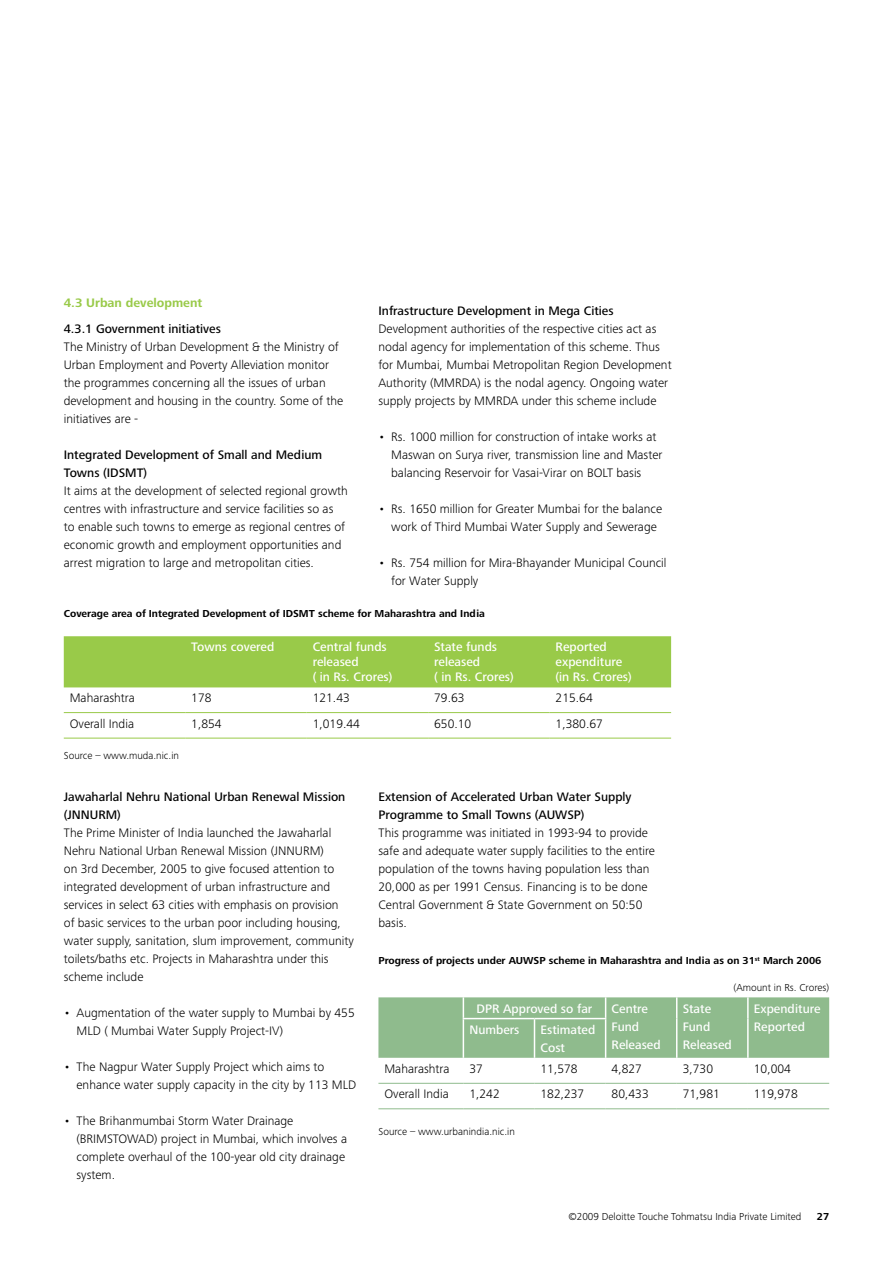
<style>
.page{position:relative;width:893px;height:1263px;background:#fff}
.page>*{position:absolute;margin:0;border:0;box-sizing:border-box;transform-origin:0 0}
.t1{font:300 12.75px/18px "Frutiger Next Pro";color:#000}
.t2{font:500 12.75px/18px "Frutiger Next Pro";color:#000}
.t3{font:500 12.75px/15px "Frutiger Next Pro";color:#fff}
.t4{font:700 12.75px "Frutiger Next Pro";color:#99ca49}
.t5{font:700 10.5px "Frutiger Next Pro";color:#000}
.t6{font:300 10.5px "Frutiger Next Pro";color:#000}
</style>
<div class="page">
<div style="left:64px;top:636px;width:607px;height:51px;background:#99ca49"></div>
<hr style="left:64px;top:712px;width:121px;height:1px;background:#99ca49">
<hr style="left:185px;top:712px;width:122px;height:1px;background:#99ca49">
<hr style="left:307px;top:712px;width:121px;height:1px;background:#99ca49">
<hr style="left:428px;top:712px;width:122px;height:1px;background:#99ca49">
<hr style="left:550px;top:712px;width:121px;height:1px;background:#99ca49">
<hr style="left:64px;top:738px;width:121px;height:1px;background:#99ca49">
<hr style="left:185px;top:738px;width:122px;height:1px;background:#99ca49">
<hr style="left:307px;top:738px;width:121px;height:1px;background:#99ca49">
<hr style="left:428px;top:738px;width:122px;height:1px;background:#99ca49">
<hr style="left:550px;top:738px;width:121px;height:1px;background:#99ca49">
<div style="left:378px;top:997px;width:451px;height:61px;background:#8fbb8d"></div>
<hr style="left:747px;top:997px;width:2px;height:21px;background:#fff">
<hr style="left:676px;top:1018px;width:1px;height:40px;background:#fff">
<hr style="left:747px;top:1018px;width:2px;height:40px;background:#fff">
<hr style="left:463px;top:1018px;width:71px;height:1px;background:#fff">
<hr style="left:463px;top:1019px;width:1px;height:39px;background:#fff">
<hr style="left:534px;top:1018px;width:72px;height:1px;background:#fff">
<hr style="left:534px;top:1019px;width:1px;height:39px;background:#fff">
<hr style="left:605px;top:1019px;width:1px;height:39px;background:#fff">
<hr style="left:378px;top:1083px;width:85px;height:1px;background:#8fbb8d">
<hr style="left:463px;top:1083px;width:71px;height:1px;background:#8fbb8d">
<hr style="left:534px;top:1083px;width:72px;height:1px;background:#8fbb8d">
<hr style="left:606px;top:1083px;width:71px;height:1px;background:#8fbb8d">
<hr style="left:677px;top:1083px;width:71px;height:1px;background:#8fbb8d">
<hr style="left:748px;top:1083px;width:81px;height:1px;background:#8fbb8d">
<hr style="left:378px;top:1108px;width:85px;height:1px;background:#8fbb8d">
<hr style="left:463px;top:1108px;width:71px;height:1px;background:#8fbb8d">
<hr style="left:534px;top:1108px;width:72px;height:1px;background:#8fbb8d">
<hr style="left:606px;top:1108px;width:71px;height:1px;background:#8fbb8d">
<hr style="left:677px;top:1108px;width:71px;height:1px;background:#8fbb8d">
<hr style="left:748px;top:1108px;width:81px;height:1px;background:#8fbb8d">
<p class="t4" style="left:64px;top:295px;width:140px">4.3 Urban development</p>
<p class="t2" style="left:64px;top:319px;width:159px">4.3.1 Government initiatives</p>
<p class="t1" style="left:64px;top:337px;width:281px">The Ministry of Urban Development &amp; the Ministry of Urban Employment and Poverty Alleviation monitor the programmes concerning all the issues of urban development and housing in the country. Some of the initiatives are -</p>
<p class="t2" style="left:64px;top:445px;width:260px">Integrated Development of Small and Medium<br>Towns (IDSMT)</p>
<p class="t1" style="left:64px;top:481px;width:286px">It aims at the development of selected regional growth centres with infrastructure and service facilities so as<br>to enable such towns to emerge as regional centres of economic growth and employment opportunities and arrest migration to large and metropolitan cities.</p>
<p class="t2" style="left:378px;top:301px;width:237px">Infrastructure Development in Mega Cities</p>
<p class="t1" style="left:378px;top:319px;width:295px">Development authorities of the respective cities act as nodal agency for implementation of this scheme. Thus for Mumbai, Mumbai Metropolitan Region Development Authority (MMRDA) is the nodal agency. Ongoing water supply projects by MMRDA under this scheme include</p>
<p class="t1" style="left:391px;top:427px;width:273px;text-indent:-13px">• Rs. 1000 million for construction of intake works at<br>Maswan on Surya river, transmission line and Master balancing Reservoir for Vasai-Virar on BOLT basis</p>
<p class="t1" style="left:378px;top:499px;width:285px;text-align:center">• Rs. 1650 million for Greater Mumbai for the balance work of Third Mumbai Water Supply and Sewerage</p>
<p class="t1" style="left:391px;top:553px;width:277px;text-indent:-13px">• Rs. 754 million for Mira-Bhayander Municipal Council for Water Supply</p>
<p class="t5" style="left:64px;top:607px;width:423px">Coverage area of Integrated Development of IDSMT scheme for Maharashtra and India</p>
<p class="t3" style="left:191px;top:640px;width:85px">Towns covered</p>
<p class="t3" style="left:313px;top:640px;width:81px">Central funds released<br>( in Rs. Crores)</p>
<p class="t3" style="left:434px;top:640px;width:81px">State funds released<br>( in Rs. Crores)</p>
<p class="t3" style="left:556px;top:640px;width:78px">Reported expenditure (in Rs. Crores)</p>
<p class="t1" style="left:70px;top:689px;width:67px">Maharashtra</p>
<p class="t1" style="left:191px;top:689px;width:22px">178</p>
<p class="t1" style="left:313px;top:689px;width:39px">121.43</p>
<p class="t1" style="left:434px;top:689px;width:32px">79.63</p>
<p class="t1" style="left:556px;top:689px;width:39px">215.64</p>
<p class="t1" style="left:70px;top:714px;width:66px">Overall India</p>
<p class="t1" style="left:191px;top:714px;width:32px">1,854</p>
<p class="t1" style="left:313px;top:714px;width:49px">1,019.44</p>
<p class="t1" style="left:434px;top:714px;width:39px">650.10</p>
<p class="t1" style="left:556px;top:714px;width:49px">1,380.67</p>
<p class="t6" style="left:64px;top:750px;width:117px">Source – www.muda.nic.in</p>
<p class="t2" style="left:64px;top:787px;width:283px">Jawaharlal Nehru National Urban Renewal Mission (JNNURM)</p>
<p class="t1" style="left:64px;top:823px;width:291px">The Prime Minister of India launched the Jawaharlal Nehru National Urban Renewal Mission (JNNURM)<br>on 3rd December, 2005 to give focused attention to integrated development of urban infrastructure and services in select 63 cities with emphasis on provision<br>of basic services to the urban poor including housing, water supply, sanitation, slum improvement, community toilets/baths etc. Projects in Maharashtra under this scheme include</p>
<p class="t1" style="left:77px;top:1003px;width:280px;text-indent:-13px">• Augmentation of the water supply to Mumbai by 455<br>MLD ( Mumbai Water Supply Project-IV)</p>
<p class="t1" style="left:77px;top:1057px;width:281px;text-indent:-13px">• The Nagpur Water Supply Project which aims to enhance water supply capacity in the city by 113 MLD</p>
<p class="t1" style="left:77px;top:1111px;width:272px;text-indent:-13px">• The Brihanmumbai Storm Water Drainage (BRIMSTOWAD) project in Mumbai, which involves a complete overhaul of the 100-year old city drainage system.</p>
<p class="t2" style="left:378px;top:787px;width:255px">Extension of Accelerated Urban Water Supply<br>Programme to Small Towns (AUWSP)</p>
<p class="t1" style="left:378px;top:823px;width:278px">This programme was initiated in 1993-94 to provide safe and adequate water supply facilities to the entire population of the towns having population less than 20,000 as per 1991 Census. Financing is to be done Central Government &amp; State Government on 50:50 basis.</p>
<p class="t5" style="left:378px;top:955px;width:444px">Progress of projects under AUWSP scheme in Maharashtra and India as on 31<sup>st</sup> March 2006</p>
<p class="t6" style="left:734px;top:982px;width:97px">(Amount in Rs. Crores)</p>
<p class="t3" style="left:477px;top:1001px;width:117px">DPR Approved so far</p>
<p class="t3" style="left:612px;top:999px;width:51px;line-height:18px">Centre<br>Fund<br>Released</p>
<p class="t3" style="left:683px;top:999px;width:51px;line-height:18px">State<br>Fund<br>Released</p>
<p class="t3" style="left:754px;top:1001px;width:68px">Expenditure</p>
<p class="t3" style="left:469px;top:1022px;width:52px">Numbers</p>
<p class="t3" style="left:540px;top:1022px;width:56px">Estimated</p>
<p class="t3" style="left:754px;top:1019px;width:53px">Reported</p>
<p class="t3" style="left:540px;top:1040px;width:26px">Cost</p>
<p class="t1" style="left:384px;top:1060px;width:67px">Maharashtra</p>
<p class="t1" style="left:469px;top:1060px;width:15px">37</p>
<p class="t1" style="left:540px;top:1060px;width:39px">11,578</p>
<p class="t1" style="left:612px;top:1060px;width:32px">4,827</p>
<p class="t1" style="left:683px;top:1060px;width:32px">3,730</p>
<p class="t1" style="left:754px;top:1060px;width:39px">10,004</p>
<p class="t1" style="left:384px;top:1085px;width:66px">Overall India</p>
<p class="t1" style="left:469px;top:1085px;width:32px">1,242</p>
<p class="t1" style="left:540px;top:1085px;width:45px">182,237</p>
<p class="t1" style="left:612px;top:1085px;width:39px">80,433</p>
<p class="t1" style="left:683px;top:1085px;width:39px">71,981</p>
<p class="t1" style="left:754px;top:1085px;width:45px">119,978</p>
<p class="t6" style="left:378px;top:1125px;width:138px">Source – www.urbanindia.nic.in</p>
<p class="t6" style="left:568px;top:1210px;width:234px">©2009 Deloitte Touche Tohmatsu India Private Limited</p>
<p class="t5" style="left:817px;top:1210px;width:14px">27</p>
</div>
